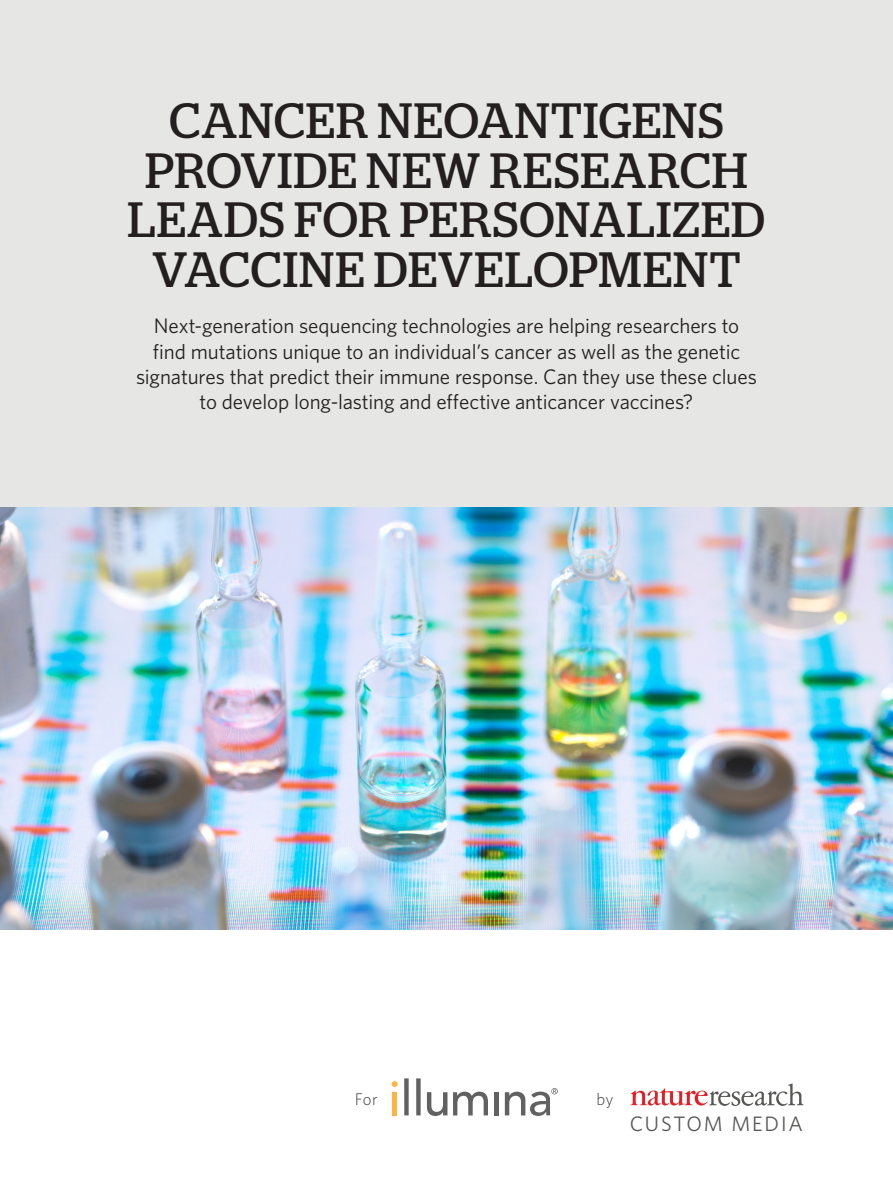
<style>
.page{position:relative;width:893px;height:1187px;background:#fff}
.page>*{position:absolute;margin:0;border:0;box-sizing:border-box;transform-origin:0 0}
.t1{font:49.5px/49.5px "Stag";letter-spacing:.02em;color:#231f20;text-align:center}
.t2{font:21px/25.2px "Whitney";letter-spacing:-.005em;color:#231f20;text-align:center}
.t3{font:20.85px "Whitney";letter-spacing:.09em;color:#575756}
.t4{font:300 16.8px "Whitney";color:#3e3e3f}
</style>
<div class="page">
<hr style="left:393px;top:1092px;width:4px;height:23px;background:#ffb441">
<div style="left:404px;top:1078px;width:5px;height:37px;background:#616161"></div>
<div style="left:416px;top:1078px;width:5px;height:37px;background:#616161"></div>
<svg style="left:427px;top:1092px;width:20px;height:23px"></svg>
<svg style="left:453px;top:1091px;width:35px;height:24px"></svg>
<hr style="left:494px;top:1092px;width:4px;height:23px;background:#616161">
<svg style="left:392px;top:1081px;width:6px;height:5px"></svg>
<svg style="left:505px;top:1088px;width:53px;height:27px"></svg>
<div style="left:0;top:0;width:893px;height:736px;background:#e6e7e5"></div>
<img style="left:0;top:508px;width:893px;height:421px">
<svg style="left:630px;top:1083px;width:173px;height:22px"></svg>
<p class="t1" style="left:128px;top:96px;width:639px">CANCER NEOANTIGENS<br>PROVIDE NEW RESEARCH<br>LEADS FOR PERSONALIZED<br>VACCINE DEVELOPMENT</p>
<p class="t2" style="left:136px;top:313px;width:622px">Next-generation sequencing technologies are helping researchers to find mutations unique to an individual’s cancer as well as the genetic signatures that predict their immune response. Can they use these clues to develop long-lasting and effective anticancer vaccines?</p>
<p class="t4" style="left:355px;top:1087px;width:24px">For</p>
<p class="t4" style="left:596px;top:1087px;width:18px">by</p>
<p class="t3" style="left:630px;top:1110px;width:175px">CUSTOM MEDIA</p>
</div>
